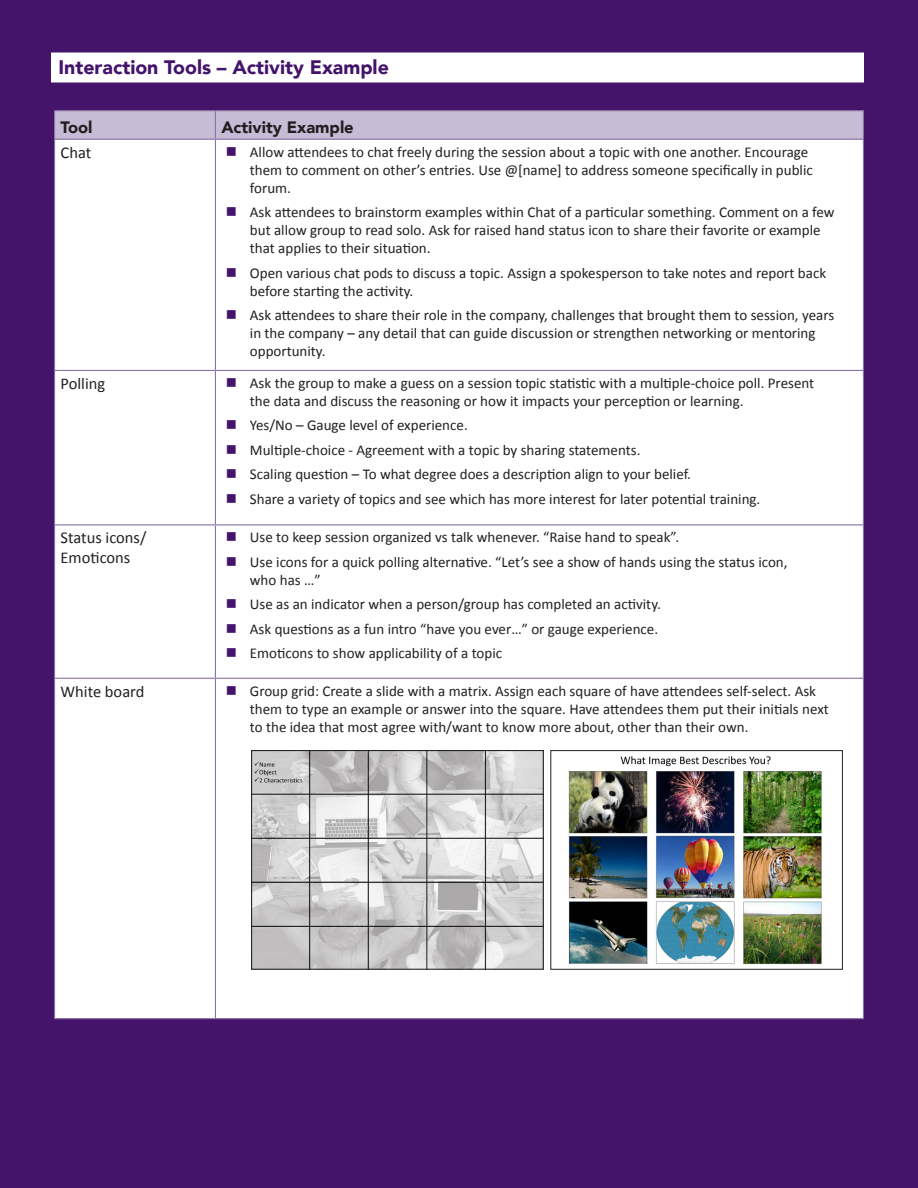
<style>
.page{position:relative;width:918px;height:1188px;background:#44146b}
.page>*{position:absolute;margin:0;border:0;box-sizing:border-box;transform-origin:0 0}
.t1{font:900 19.5px "Avenir";color:#44146b}
.t2{font:16.5px "Calibri";color:#231f20}
.t3{font:900 16.5px "Avenir";color:#231f20}
.t4{font:15px/18px "Calibri";color:#231f20}
.s1{color:#44146b}
</style>
<div class="page">
<div style="left:51px;top:52px;width:813px;height:30px;background:#fff"></div>
<div style="left:55px;top:140px;width:808px;height:878px;background:#fff"></div>
<hr style="left:54px;top:110px;width:161px;height:1px;background:#8973a5">
<hr style="left:215px;top:110px;width:649px;height:1px;background:#8973a5">
<svg style="left:54px;top:111px;width:810px;height:28px;background:#c4b9d3"></svg>
<hr style="left:54px;top:140px;width:1px;height:230px;background:#8973a5">
<hr style="left:54px;top:371px;width:1px;height:153px;background:#8973a5">
<hr style="left:54px;top:525px;width:1px;height:153px;background:#8973a5">
<hr style="left:54px;top:679px;width:1px;height:339px;background:#8973a5">
<hr style="left:54px;top:139px;width:161px;height:1px;background:#8973a5">
<hr style="left:215px;top:139px;width:649px;height:1px;background:#8973a5">
<hr style="left:215px;top:140px;width:1px;height:230px;background:#8973a5">
<hr style="left:863px;top:140px;width:1px;height:230px;background:#8973a5">
<hr style="left:215px;top:371px;width:1px;height:153px;background:#8973a5">
<hr style="left:863px;top:371px;width:1px;height:153px;background:#8973a5">
<hr style="left:215px;top:525px;width:1px;height:153px;background:#8973a5">
<hr style="left:863px;top:525px;width:1px;height:153px;background:#8973a5">
<hr style="left:215px;top:679px;width:1px;height:339px;background:#8973a5">
<hr style="left:863px;top:679px;width:1px;height:339px;background:#8973a5">
<hr style="left:54px;top:370px;width:161px;height:1px;background:#8973a5">
<hr style="left:215px;top:370px;width:649px;height:1px;background:#8973a5">
<hr style="left:54px;top:524px;width:161px;height:1px;background:#8973a5">
<hr style="left:215px;top:524px;width:649px;height:1px;background:#8973a5">
<hr style="left:54px;top:678px;width:161px;height:1px;background:#8973a5">
<hr style="left:215px;top:678px;width:649px;height:1px;background:#8973a5">
<hr style="left:54px;top:1018px;width:161px;height:1px;background:#8973a5">
<hr style="left:215px;top:1018px;width:649px;height:1px;background:#8973a5">
<img style="left:253px;top:752px;width:288px;height:215px">
<div style="left:251px;top:750px;width:292px;height:219px;border:1px solid #231f20"></div>
<img style="left:553px;top:752px;width:288px;height:214px">
<div style="left:551px;top:750px;width:292px;height:220px;border:1px solid #231f20"></div>
<svg style="left:237px;top:157px;width:15px;height:1px"></svg>
<svg style="left:237px;top:217px;width:15px;height:1px"></svg>
<svg style="left:237px;top:278px;width:15px;height:1px"></svg>
<svg style="left:237px;top:320px;width:15px;height:1px"></svg>
<svg style="left:237px;top:388px;width:15px;height:1px"></svg>
<svg style="left:237px;top:430px;width:15px;height:1px"></svg>
<svg style="left:237px;top:455px;width:15px;height:1px"></svg>
<svg style="left:237px;top:479px;width:15px;height:1px"></svg>
<svg style="left:237px;top:504px;width:15px;height:1px"></svg>
<svg style="left:237px;top:542px;width:15px;height:1px"></svg>
<svg style="left:237px;top:567px;width:15px;height:1px"></svg>
<svg style="left:237px;top:609px;width:15px;height:1px"></svg>
<svg style="left:237px;top:634px;width:15px;height:1px"></svg>
<svg style="left:237px;top:658px;width:15px;height:1px"></svg>
<svg style="left:237px;top:696px;width:15px;height:1px"></svg>
<h1 class="t1" style="left:58px;top:50px;width:332px">Interaction Tools – Activity Example</h1>
<p class="t3" style="left:61px;top:113px;width:34px">Tool</p>
<p class="t3" style="left:221px;top:113px;width:134px">Activity Example</p>
<p class="t2" style="left:61px;top:142px;width:32px">Chat</p>
<p class="t4" style="left:250px;top:143px;width:564px;text-indent:-24px"><span class="s1">■</span> Allow attendees to chat freely during the session about a topic with one another. Encourage them to comment on other’s entries. Use @[name] to address someone specifically in public forum.</p>
<p class="t4" style="left:250px;top:203px;width:586px;text-indent:-24px"><span class="s1">■</span> Ask attendees to brainstorm examples within Chat of a particular something. Comment on a few but allow group to read solo. Ask for raised hand status icon to share their favorite or example that applies to their situation.</p>
<p class="t4" style="left:250px;top:264px;width:578px;text-indent:-24px"><span class="s1">■</span> Open various chat pods to discuss a topic. Assign a spokesperson to take notes and report back before starting the activity.</p>
<p class="t4" style="left:250px;top:306px;width:586px;text-indent:-24px"><span class="s1">■</span> Ask attendees to share their role in the company, challenges that brought them to session, years in the company – any detail that can guide discussion or strengthen networking or mentoring opportunity.</p>
<p class="t2" style="left:61px;top:373px;width:46px">Polling</p>
<p class="t4" style="left:250px;top:374px;width:566px;text-indent:-24px"><span class="s1">■</span> Ask the group to make a guess on a session topic statistic with a multiple-choice poll. Present the data and discuss the reasoning or how it impacts your perception or learning.</p>
<p class="t4" style="left:226px;top:417px;width:243px"><span class="s1">■</span> Yes/No – Gauge level of experience.</p>
<p class="t4" style="left:226px;top:441px;width:416px"><span class="s1">■</span> Multiple-choice - Agreement with a topic by sharing statements.</p>
<p class="t4" style="left:226px;top:466px;width:467px"><span class="s1">■</span> Scaling question – To what degree does a description align to your belief.</p>
<p class="t4" style="left:226px;top:490px;width:536px"><span class="s1">■</span> Share a variety of topics and see which has more interest for later potential training.</p>
<p class="t2" style="left:61px;top:527px;width:87px">Status icons/</p>
<p class="t2" style="left:61px;top:547px;width:71px">Emoticons</p>
<p class="t4" style="left:226px;top:529px;width:455px"><span class="s1">■</span> Use to keep session organized vs talk whenever. “Raise hand to speak”.</p>
<p class="t4" style="left:226px;top:553px;width:563px"><span class="s1">■</span> Use icons for a quick polling alternative. “Let’s see a show of hands using the status icon,</p>
<p class="t4" style="left:250px;top:571px;width:72px">who has …”</p>
<p class="t4" style="left:226px;top:595px;width:437px"><span class="s1">■</span> Use as an indicator when a person/group has completed an activity.</p>
<p class="t4" style="left:226px;top:620px;width:434px"><span class="s1">■</span> Ask questions as a fun intro “have you ever…” or gauge experience.</p>
<p class="t4" style="left:226px;top:644px;width:278px"><span class="s1">■</span> Emoticons to show applicability of a topic</p>
<p class="t2" style="left:61px;top:681px;width:85px">White board</p>
<p class="t4" style="left:250px;top:682px;width:581px;text-indent:-24px"><span class="s1">■</span> Group grid: Create a slide with a matrix. Assign each square of have attendees self-select. Ask them to type an example or answer into the square. Have attendees them put their initials next to the idea that most agree with/want to know more about, other than their own.</p>
</div>
